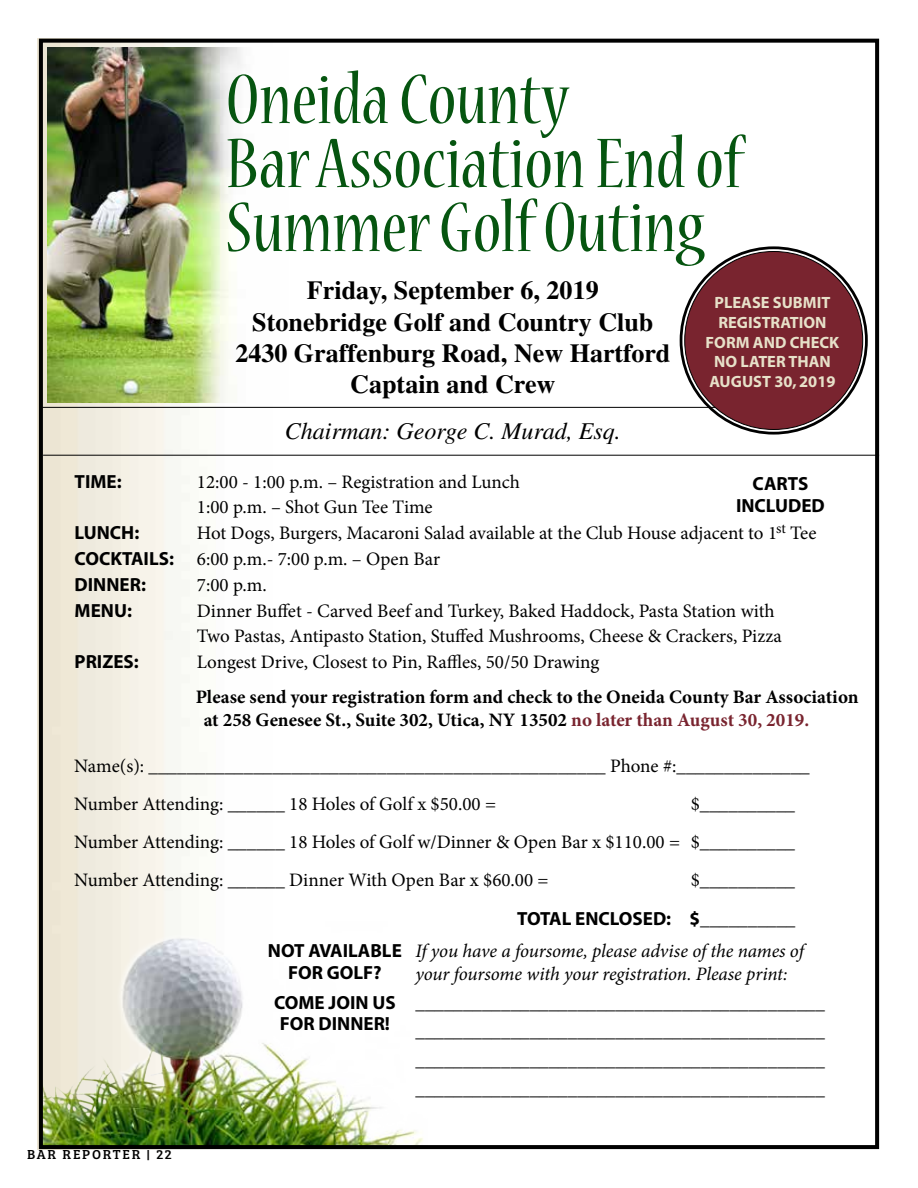
<style>
.page{position:relative;width:918px;height:1188px;background:#fff}
.page>*{position:absolute;margin:0;border:0;box-sizing:border-box;transform-origin:0 0}
.t1{font:700 26.1px/31.3px "Times";color:#000;text-align:center}
.t2{font:italic 24px "Times";color:#000}
.t3{font:19.05px/38.2px "Minion Pro";color:#000}
.t4{font:700 19.05px/22.8px "Minion Pro";color:#000}
.t5{font:700 19.05px/21.3px "Myriad";color:#000;text-align:center}
.t6{font:italic 19.05px/22.8px "Minion Pro";letter-spacing:-.01em;color:#000}
.t7{font:700 16.35px/19.6px "Myriad";color:#e7e1c9;text-align:center}
.t8{font:13.5px "Bree Serif";letter-spacing:.13em;color:#000101}
.s1{font-family:"Myriad";font-weight:700}
.s2{color:#79242f}
</style>
<div class="page">
<img style="left:38px;top:38px;width:234px;height:1112px">
<img style="left:47px;top:47px;width:225px;height:355px">
<hr style="left:42px;top:407px;width:722px;height:1px;background:#000">
<img style="left:44px;top:907px;width:379px;height:237px">
<div style="left:39px;top:39px;width:840px;height:1110px;border:4px solid #000"></div>
<hr style="left:43px;top:455px;width:836px;height:1px;background:#000">
<svg style="left:228px;top:198px;width:477px;height:68px"></svg>
<svg style="left:227px;top:70px;width:519px;height:118px"></svg>
<div style="left:685px;top:251px;width:178px;height:178px;background:#79242f;border-radius:50%"></div>
<h1 class="t1" style="left:235px;top:274px;width:437px">Friday, September 6, 2019<br>Stonebridge Golf and Country Club<br>2430 Graffenburg Road, New Hartford<br>Captain and Crew</h1>
<p class="t2" style="left:285px;top:417px;width:337px">Chairman: George C. Murad, Esq.</p>
<p class="t7" style="left:706px;top:294px;width:135px">PLEASE SUBMIT<br>REGISTRATION<br>FORM AND CHECK<br>NO LATER THAN<br>AUGUST 30, 2019</p>
<p class="t5" style="left:75px;top:471px;width:49px">TIME:</p>
<p class="t3" style="left:197px;top:469px;width:325px;line-height:25.8px">12:00 - 1:00 p.m. – Registration and Lunch<br>1:00 p.m. – Shot Gun Tee Time</p>
<p class="t5" style="left:75px;top:523px;width:66px">LUNCH:</p>
<p class="t5" style="left:736px;top:474px;width:90px">CARTS<br>INCLUDED</p>
<p class="t3" style="left:75px;top:520px;width:743px;line-height:25.8px;text-indent:122px">Hot Dogs, Burgers, Macaroni Salad available at the Club House adjacent to 1<sup>st</sup> Tee<br><span class="s1">COCKTAILS:</span> 6:00 p.m.- 7:00 p.m. – Open Bar</p>
<p class="t5" style="left:75px;top:574px;width:73px">DINNER:</p>
<p class="t3" style="left:197px;top:566px;width:71px">7:00 p.m.</p>
<p class="t5" style="left:75px;top:600px;width:59px">MENU:</p>
<p class="t3" style="left:197px;top:598px;width:586px;line-height:25.8px">Dinner Buffet - Carved Beef and Turkey, Baked Haddock, Pasta Station with<br>Two Pastas, Antipasto Station, Stuffed Mushrooms, Cheese &amp; Crackers, Pizza</p>
<p class="t5" style="left:75px;top:652px;width:66px">PRIZES:</p>
<p class="t3" style="left:197px;top:643px;width:404px">Longest Drive, Closest to Pin, Raffles, 50/50 Drawing</p>
<p class="t4" style="left:204px;top:685px;width:656px;text-indent:-8px">Please send your registration form and check to the Oneida County Bar Association at 258 Genesee St., Suite 302, Utica, NY 13502 <span class="s2">no later than August 30, 2019.</span></p>
<p class="t3" style="left:74px;top:746px;width:737px">Name(s): ________________________________________________ Phone #:______________<br>Number Attending: ______ 18 Holes of Golf x $50.00 =</p>
<p class="t3" style="left:74px;top:785px;width:722px;text-align:justify;text-indent:616px">$__________ Number Attending: ______ 18 Holes of Golf w/Dinner &amp; Open Bar x $110.00 = $__________ Number Attending: ______ Dinner With Open Bar x $60.00 =</p>
<p class="t3" style="left:691px;top:861px;width:106px">$__________</p>
<p class="t5" style="left:517px;top:908px;width:280px">TOTAL ENCLOSED: $__________</p>
<p class="t6" style="left:415px;top:939px;width:390px">If you have a foursome, please advise of the names of your foursome with your registration. Please print:</p>
<p class="t3" style="left:415px;top:988px;width:411px;line-height:28.8px;text-align:justify">___________________________________________ ___________________________________________ ___________________________________________ ___________________________________________</p>
<p class="t5" style="left:268px;top:941px;width:135px">NOT AVAILABLE<br>FOR GOLF?</p>
<p class="t5" style="left:274px;top:993px;width:123px;text-align:left">COME JOIN US<br>FOR DINNER!</p>
<p class="t8" style="left:27px;top:1144px;width:146px">BAR REPORTER | 22</p>
</div>
